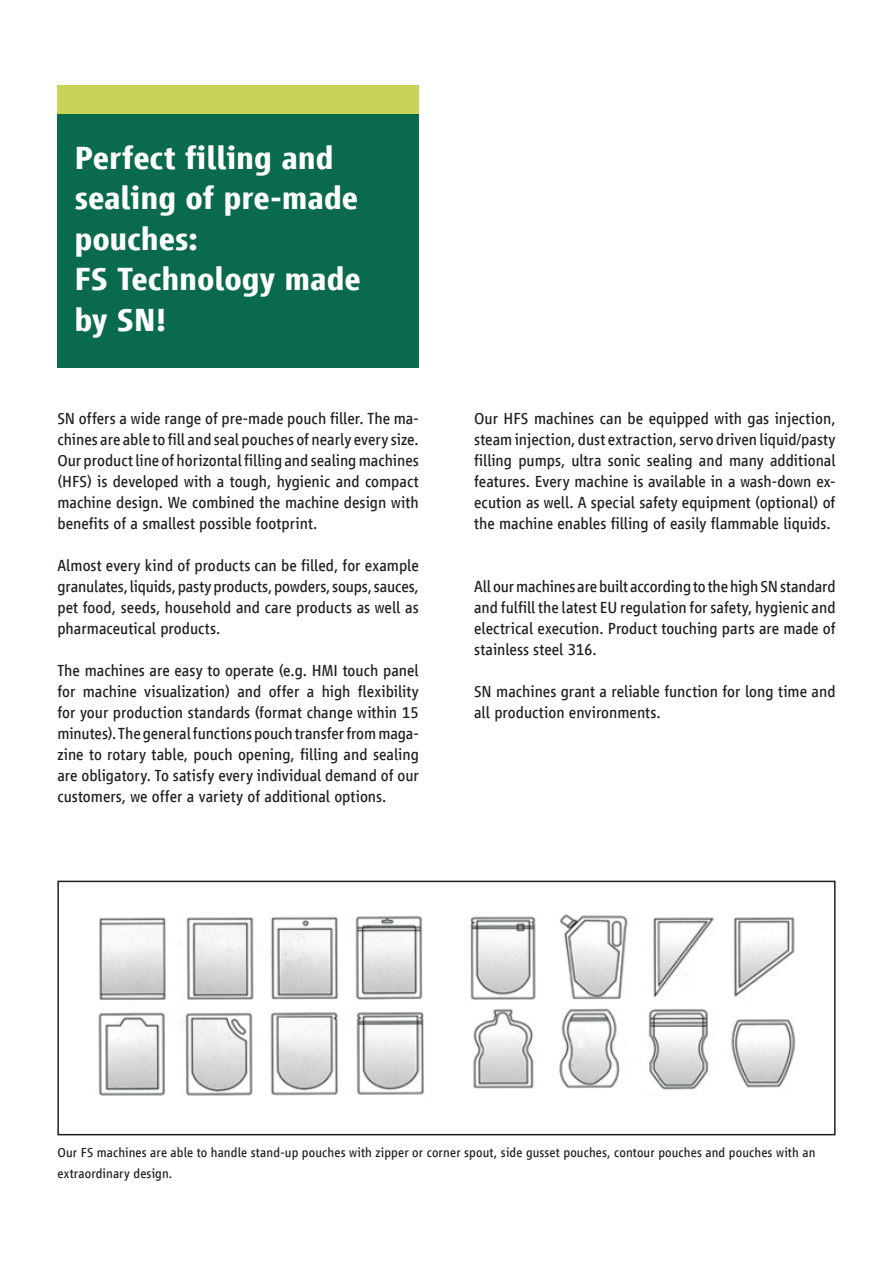
<style>
.page{position:relative;width:893px;height:1263px;background:#fff}
.page>*{position:absolute;margin:0;border:0;box-sizing:border-box;transform-origin:0 0}
.t1{font:700 33px/40.5px "Vialog LT Com";letter-spacing:-.005em;color:#fff}
.t2{font:16.5px/21px "Vialog LT Com";color:#231f20;text-align:justify}
.t3{font:13.5px/21px "Vialog LT Com";letter-spacing:.01em;color:#231f20}
</style>
<div class="page">
<div style="left:57px;top:85px;width:362px;height:30px;background:#c7d359"></div>
<div style="left:57px;top:115px;width:362px;height:253px;background:#096a4d"></div>
<img style="left:98px;top:914px;width:698px;height:182px">
<div style="left:57px;top:881px;width:779px;height:254px;border:2px solid #231f20"></div>
<h1 class="t1" style="left:74px;top:138px;width:288px">Perfect filling and sealing of pre-made pouches:<br>FS Technology made by SN!</h1>
<p class="t2" style="left:57px;top:408px;width:363px">SN offers a wide range of pre-made pouch filler. The ma&shy;chines are able to fill and seal pouches of nearly every size.<br>Our product line of horizontal filling and sealing machines (HFS) is developed with a tough, hygienic and compact machine design. We combined the machine design with benefits of a smallest possible footprint.</p>
<p class="t2" style="left:57px;top:555px;width:363px">Almost every kind of products can be filled, for example granulates, liquids, pasty products, powders, soups, sauces, pet food, seeds, household and care products as well as pharmaceutical products.</p>
<p class="t2" style="left:57px;top:660px;width:363px">The machines are easy to operate (e.g. HMI touch panel for machine visualization) and offer a high flexibility for your production standards (format change within 15 minutes). The general functions pouch transfer from maga&shy;zine to rotary table, pouch opening, filling and sealing are obligatory. To satisfy every individual demand of our customers, we offer a variety of additional options.</p>
<p class="t2" style="left:474px;top:408px;width:363px">Our HFS machines can be equipped with gas injection, steam injection, dust extraction, servo driven liquid/pasty filling pumps, ultra sonic sealing and many additional features. Every machine is available in a wash-down ex&shy;ecution as well. A special safety equipment (optional) of the machine enables filling of easily flammable liquids.</p>
<p class="t2" style="left:474px;top:576px;width:363px">All our machines are built according to the high SN standard and fulfill the latest EU regulation for safety, hygienic and electrical execution. Product touching parts are made of stainless steel 316.</p>
<p class="t2" style="left:474px;top:681px;width:363px">SN machines grant a reliable function for long time and all production environments.</p>
<p class="t3" style="left:57px;top:1142px;width:760px">Our FS machines are able to handle stand-up pouches with zipper or corner spout, side gusset pouches, contour pouches and pouches with an extraordinary design.</p>
</div>
